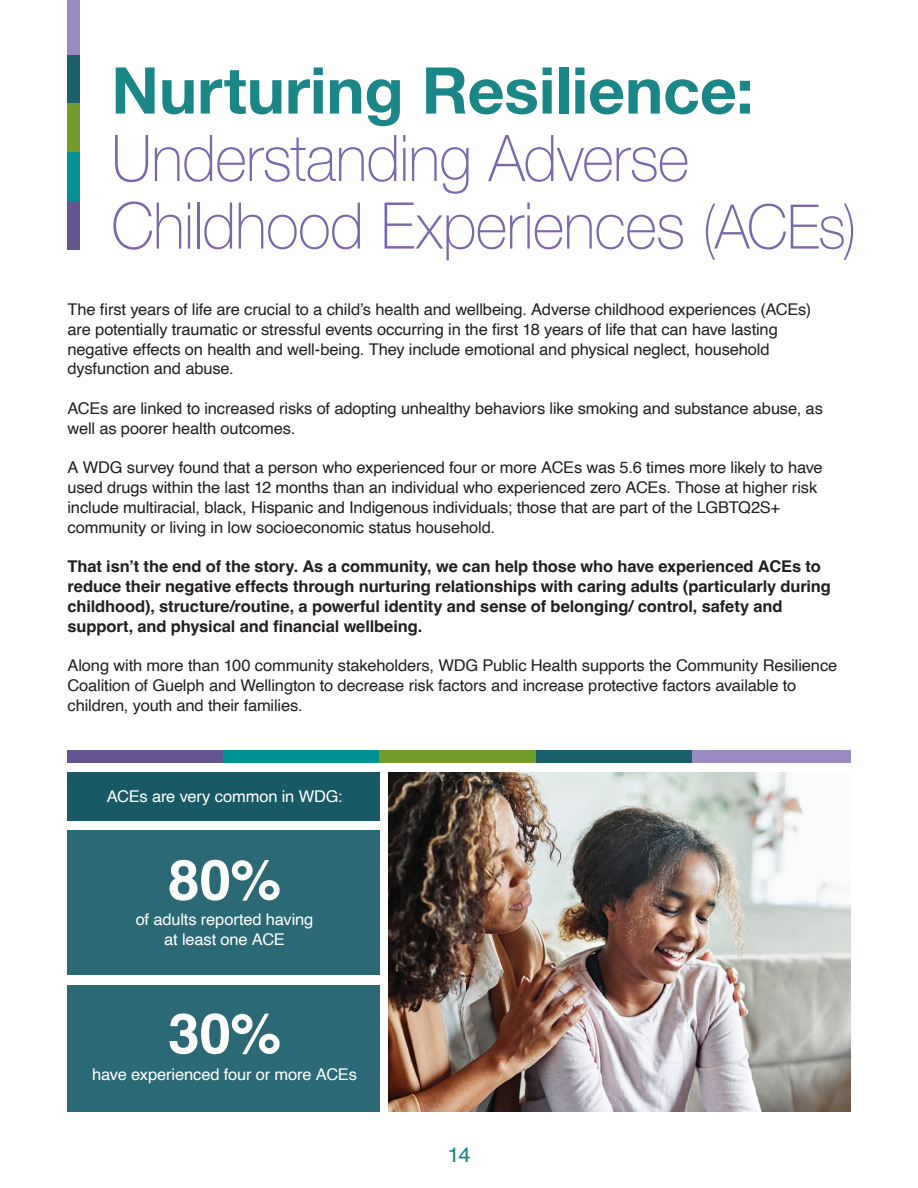
<style>
.page{position:relative;width:918px;height:1188px;background:#fff}
.page>*{position:absolute;margin:0;border:0;box-sizing:border-box;transform-origin:0 0}
.t1{font:100 64.5px/67.5px "Helvetica Neue LT Pro";letter-spacing:-.01em;color:#7a67ae;scale:.94 1}
.t2{font:700 64.5px "Helvetica Neue LT Pro";color:#1b8688}
.t3{font:700 55.8px "Helvetica";color:#fff}
.t4{font:21px "Helvetica";color:#1b8688;scale:1.05 1}
.t5{font:16.2px/19.8px "Helvetica";letter-spacing:-.01em;color:#231f20}
.t6{font:700 16.2px/19.8px "Helvetica";letter-spacing:-.005em;color:#231f20}
.t7{font:16.2px/19.8px "Helvetica";letter-spacing:-.01em;color:#fff;text-align:center}
.s1{font-size:61.5px}
</style>
<div class="page">
<div style="left:68px;top:751px;width:156px;height:12px;background:#645590"></div>
<div style="left:224px;top:751px;width:156px;height:12px;background:#009290"></div>
<div style="left:380px;top:751px;width:156px;height:12px;background:#739c2b"></div>
<div style="left:536px;top:751px;width:158px;height:12px;background:#195f6c"></div>
<div style="left:692px;top:751px;width:158px;height:12px;background:#998ac1"></div>
<div style="left:68px;top:201px;width:12px;height:48px;background:#645590"></div>
<div style="left:68px;top:152px;width:12px;height:49px;background:#009290"></div>
<div style="left:68px;top:103px;width:12px;height:49px;background:#739c2b"></div>
<div style="left:68px;top:54px;width:12px;height:49px;background:#195f6c"></div>
<div style="left:68px;top:0;width:12px;height:54px;background:#998ac1"></div>
<div style="left:68px;top:772px;width:312px;height:49px;background:#185965"></div>
<div style="left:68px;top:830px;width:312px;height:145px;background:#2c6976"></div>
<div style="left:68px;top:985px;width:312px;height:127px;background:#2c6976"></div>
<img style="left:389px;top:772px;width:461px;height:340px">
<h1 class="t2" style="left:111px;top:51px;width:644px">Nurturing Resilience:</h1>
<h1 class="t1" style="left:111px;top:124px;width:795px">Understanding Adverse<br>Childhood Experiences <span class="s1">(ACEs)</span></h1>
<p class="t5" style="left:68px;top:300px;width:745px">The first years of life are crucial to a child’s health and wellbeing. Adverse childhood experiences (ACEs) are potentially traumatic or stressful events occurring in the first 18 years of life that can have lasting negative effects on health and well-being. They include emotional and physical neglect, household dysfunction and abuse.</p>
<p class="t5" style="left:68px;top:399px;width:757px">ACEs are linked to increased risks of adopting unhealthy behaviors like smoking and substance abuse, as well as poorer health outcomes.</p>
<p class="t5" style="left:68px;top:458px;width:757px">A WDG survey found that a person who experienced four or more ACEs was 5.6 times more likely to have used drugs within the last 12 months than an individual who experienced zero ACEs. Those at higher risk include multiracial, black, Hispanic and Indigenous individuals; those that are part of the LGBTQ2S+ community or living in low socioeconomic status household.</p>
<p class="t6" style="left:68px;top:559px;width:765px">That isn’t the end of the story. As a community, we can help those who have experienced ACEs to reduce their negative effects through nurturing relationships with caring adults (particularly during childhood), structure/routine, a powerful identity and sense of belonging/ control, safety and support, and physical and financial wellbeing.</p>
<p class="t5" style="left:68px;top:656px;width:771px">Along with more than 100 community stakeholders, WDG Public Health supports the Community Resilience<br>Coalition of Guelph and Wellington to decrease risk factors and increase protective factors available to children, youth and their families.</p>
<p class="t7" style="left:107px;top:787px;width:237px">ACEs are very common in WDG:</p>
<h2 class="t3" style="left:168px;top:846px;width:115px">80%</h2>
<p class="t7" style="left:136px;top:910px;width:179px">of adults reported having at least one ACE</p>
<h2 class="t3" style="left:168px;top:1000px;width:115px">30%</h2>
<p class="t7" style="left:92px;top:1065px;width:266px">have experienced four or more ACEs</p>
<p class="t4" style="left:447px;top:1138px;width:24px">14</p>
</div>
